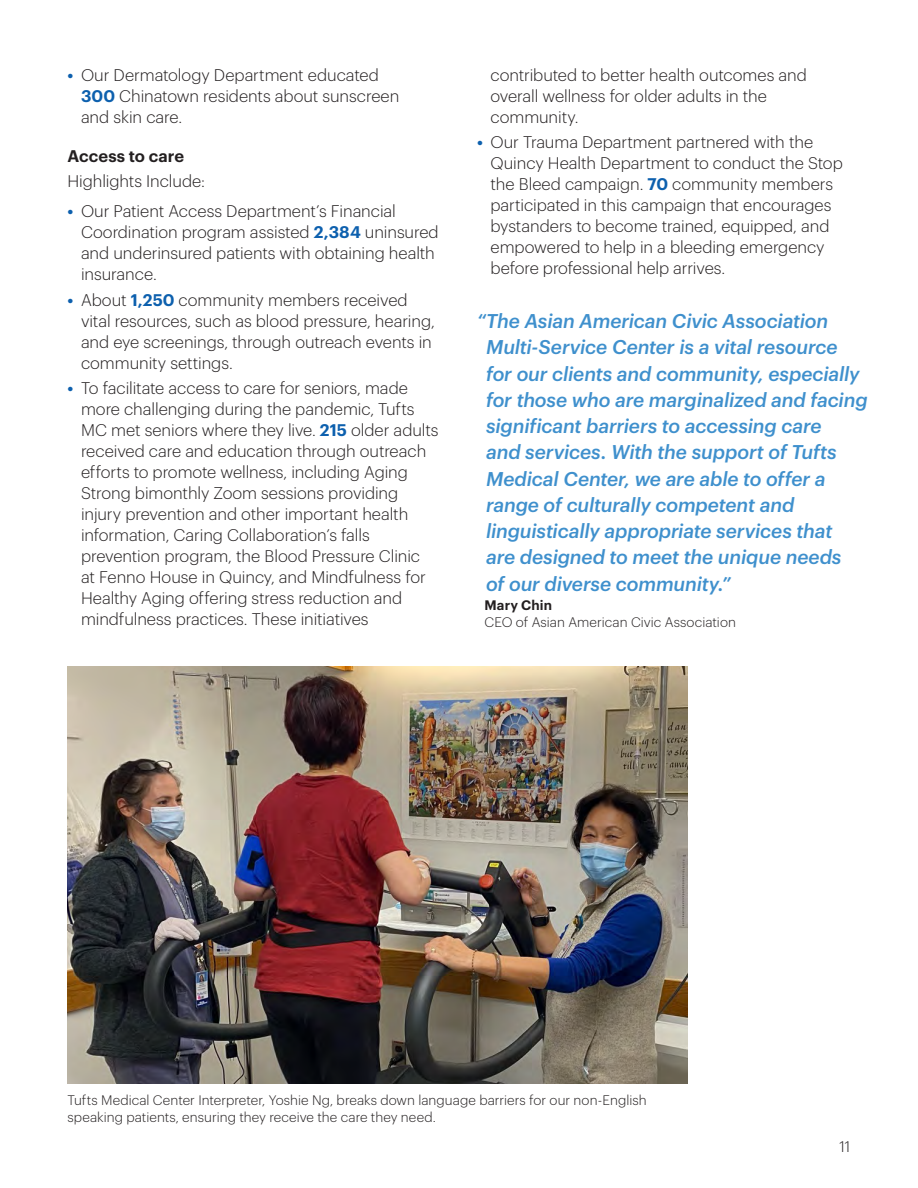
<style>
.page{position:relative;width:918px;height:1188px;background:#fff}
.page>*{position:absolute;margin:0;border:0;box-sizing:border-box;transform-origin:0 0}
.Quote_13_17_5{font:italic 500 19.5px/26.2px "Graphik";letter-spacing:-.01em;color:#3f90cd}
.Body_11_14{font:300 16.5px/21px "Graphik";letter-spacing:-.005em;color:#231f20}
.Body_subhead_11_14{font:600 16.5px "Graphik";letter-spacing:.005em;color:#231f20}
.t1{font:300 15px "Graphik";color:#231f20}
.Small_body_9_11{font:300 13.5px/16.5px "Graphik";letter-spacing:.005em;color:#231f20}
.Small_body_subhead_9{font:600 13.5px "Graphik";letter-spacing:.01em;color:#231f20}
.s1{font-weight:600;color:#0d60ae}
</style>
<div class="page">
<img style="left:68px;top:666px;width:619px;height:417px">
<p class="Body_11_14" style="left:81px;top:63px;width:320px;text-indent:-14px"><span class="s1">•</span> Our Dermatology Department educated<br><span class="s1">300</span> Chinatown residents about sunscreen and skin care.</p>
<p class="Body_subhead_11_14" style="left:68px;top:143px;width:118px">Access to care</p>
<p class="Body_11_14" style="left:68px;top:170px;width:139px">Highlights Include:</p>
<p class="Body_11_14" style="left:81px;top:200px;width:359px;text-indent:-14px"><span class="s1">•</span> Our Patient Access Department’s Financial Coordination program assisted <span class="s1">2,384</span> uninsured and underinsured patients with obtaining health insurance.</p>
<p class="Body_11_14" style="left:81px;top:288px;width:355px;text-indent:-14px"><span class="s1">•</span> About <span class="s1">1,250</span> community members received vital resources, such as blood pressure, hearing, and eye screenings, through outreach events in community settings.</p>
<p class="Body_11_14" style="left:81px;top:377px;width:359px;text-indent:-14px"><span class="s1">•</span> To facilitate access to care for seniors, made more challenging during the pandemic, Tufts MC met seniors where they live. <span class="s1">215</span> older adults received care and education through outreach efforts to promote wellness, including Aging Strong bimonthly Zoom sessions providing injury prevention and other important health information, Caring Collaboration’s falls prevention program, the Blood Pressure Clinic<br>at Fenno House in Quincy, and Mindfulness for Healthy Aging offering stress reduction and mindfulness practices. These initiatives</p>
<p class="Body_11_14" style="left:490px;top:63px;width:318px">contributed to better health outcomes and overall wellness for older adults in the community.</p>
<p class="Body_11_14" style="left:490px;top:131px;width:354px;text-indent:-14px"><span class="s1">•</span> Our Trauma Department partnered with the Quincy Health Department to conduct the Stop the Bleed campaign. <span class="s1">70</span> community members participated in this campaign that encourages bystanders to become trained, equipped, and empowered to help in a bleeding emergency before professional help arrives.</p>
<p class="Quote_13_17_5" style="left:486px;top:306px;width:383px;text-indent:-9px">“The Asian American Civic Association Multi-Service Center is a vital resource for our clients and community, especially for those who are marginalized and facing significant barriers to accessing care<br>and services. With the support of Tufts Medical Center, we are able to offer a range of culturally competent and linguistically appropriate services that<br>are designed to meet the unique needs<br>of our diverse community.”</p>
<p class="Small_body_subhead_9" style="left:484px;top:595px;width:69px">Mary Chin</p>
<p class="Small_body_9_11" style="left:484px;top:613px;width:253px">CEO of Asian American Civic Association</p>
<p class="Small_body_9_11" style="left:68px;top:1091px;width:581px">Tufts Medical Center Interpreter, Yoshie Ng, breaks down language barriers for our non-English speaking patients, ensuring they receive the care they need.</p>
<p class="t1" style="left:840px;top:1136px;width:12px">11</p>
</div>
